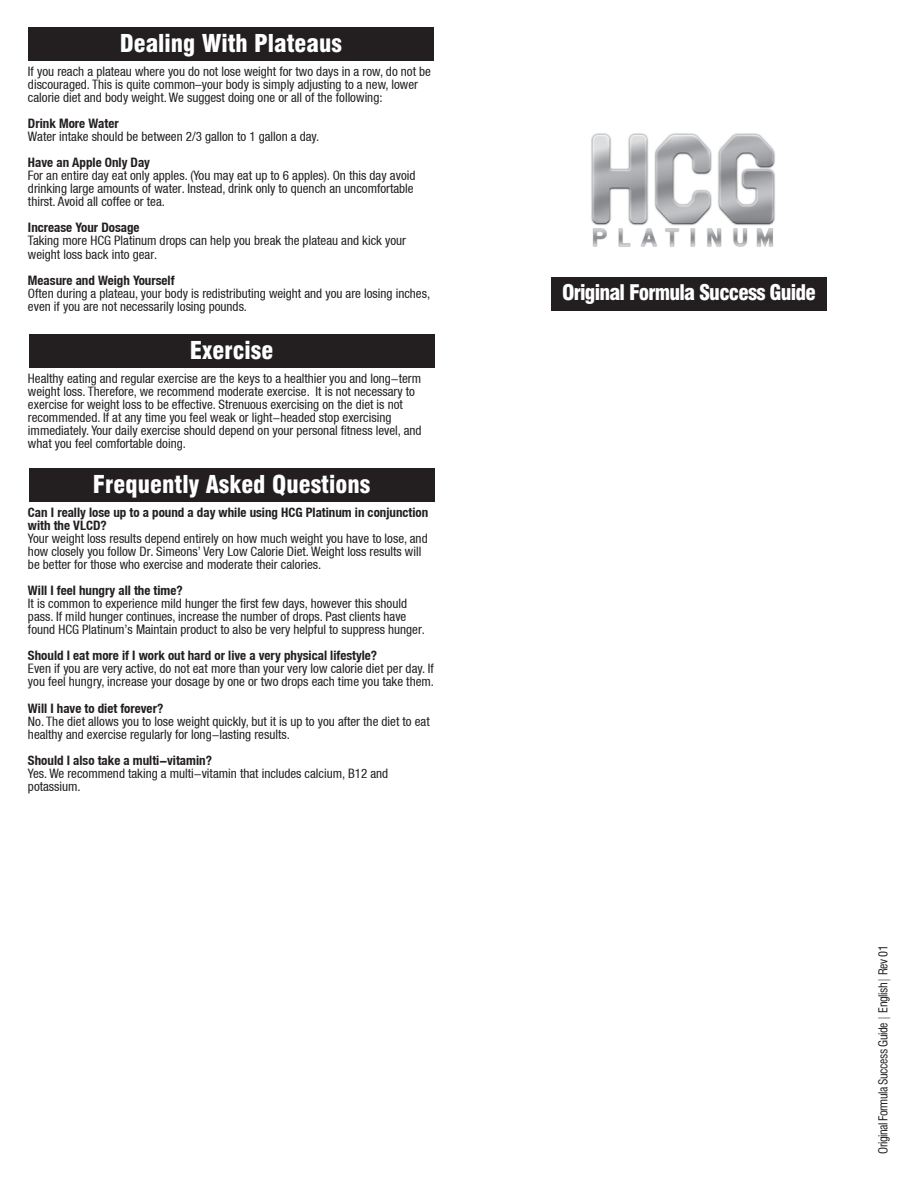
<style>
.page{position:relative;width:918px;height:1188px;background:#fff}
.page>*{position:absolute;margin:0;border:0;box-sizing:border-box;transform-origin:0 0}
.t1{font:900 condensed 24px "Swiss 721 BT";color:#fff}
.t2{font:900 condensed 21px "Swiss 721 BT";letter-spacing:-.04em;color:#fff}
.t3{font:condensed 13.05px/13px "Helvetica Neue LT";color:#231f20}
.t4{font:700 condensed 13.05px/13px "Helvetica Neue LT";color:#231f20}
.t5{font:condensed 12px "Swiss 721 BT";letter-spacing:-.04em;color:#231f20}
.s1{font-weight:300}
</style>
<div class="page">
<div style="left:28px;top:28px;width:406px;height:33px;background:#231f20"></div>
<div style="left:29px;top:335px;width:405px;height:33px;background:#231f20"></div>
<div style="left:29px;top:469px;width:405px;height:33px;background:#231f20"></div>
<div style="left:551px;top:277px;width:275px;height:33px;background:#231f20"></div>
<img style="left:591px;top:133px;width:184px;height:114px">
<h1 class="t1" style="left:120px;top:29px;width:224px">Dealing With Plateaus</h1>
<p class="t3" style="left:28px;top:65px;width:405px">If you reach a plateau where you do not lose weight for two days in a row, do not be discouraged. This is quite common–your body is simply adjusting to a new, lower calorie diet and body weight. We suggest doing one or all of the following:</p>
<p class="t4" style="left:28px;top:117px;width:92px">Drink More Water</p>
<p class="t3" style="left:28px;top:130px;width:293px">Water intake should be between 2/3 gallon to 1 gallon a day.</p>
<p class="t4" style="left:28px;top:156px;width:124px">Have an Apple Only Day</p>
<p class="t3" style="left:28px;top:169px;width:389px">For an entire day eat only apples. (You may eat up to 6 apples). On this day avoid drinking large amounts of water. Instead, drink only to quench an uncomfortable thirst. Avoid all coffee or tea.</p>
<p class="t4" style="left:28px;top:221px;width:113px">Increase Your Dosage</p>
<p class="t3" style="left:28px;top:234px;width:380px">Taking more HCG Platinum drops can help you break the plateau and kick your weight loss back into gear.</p>
<p class="t4" style="left:28px;top:273px;width:148px">Measure and Weigh Yourself</p>
<p class="t3" style="left:28px;top:286px;width:404px">Often during a plateau, your body is redistributing weight and you are losing inches, even if you are not necessarily losing pounds.</p>
<h1 class="t1" style="left:190px;top:336px;width:85px">Exercise</h1>
<p class="t3" style="left:28px;top:372px;width:395px">Healthy eating and regular exercise are the keys to a healthier you and long-term weight loss. Therefore, we recommend moderate exercise. It is not necessary to exercise for weight loss to be effective. Strenuous exercising on the diet is not recommended. If at any time you feel weak or light-headed stop exercising immediately. Your daily exercise should depend on your personal fitness level, and what you feel comfortable doing.</p>
<h1 class="t1" style="left:93px;top:470px;width:279px">Frequently Asked Questions</h1>
<p class="t4" style="left:28px;top:506px;width:402px">Can I really lose up to a pound a day while using HCG Platinum in conjunction with the VLCD?</p>
<p class="t3" style="left:28px;top:532px;width:401px">Your weight loss results depend entirely on how much weight you have to lose, and how closely you follow Dr. Simeons’ Very Low Calorie Diet. Weight loss results will be better for those who exercise and moderate their calories.</p>
<p class="t4" style="left:28px;top:584px;width:156px">Will I feel hungry all the time?</p>
<p class="t3" style="left:28px;top:597px;width:398px">It is common to experience mild hunger the first few days, however this should pass. If mild hunger continues, increase the number of drops. Past clients have found HCG Platinum’s Maintain product to also be very helpful to suppress hunger.</p>
<p class="t4" style="left:28px;top:649px;width:351px">Should I eat more if I work out hard or live a very physical lifestyle?</p>
<p class="t3" style="left:28px;top:662px;width:408px">Even if you are very active, do not eat more than your very low calorie diet per day. If you feel hungry, increase your dosage by one or two drops each time you take them.</p>
<p class="t4" style="left:28px;top:701px;width:137px">Will I have to diet forever?</p>
<p class="t3" style="left:28px;top:714px;width:403px">No. The diet allows you to lose weight quickly, but it is up to you after the diet to eat healthy and exercise regularly for long-lasting results.</p>
<p class="t4" style="left:28px;top:753px;width:185px">Should I also take a multi-vitamin?</p>
<p class="t3" style="left:28px;top:766px;width:362px">Yes. We recommend taking a multi-vitamin that includes calcium, B12 and potassium.</p>
<h2 class="t2" style="left:562px;top:280px;width:255px">Original Formula Success Guide</h2>
<p class="t5" style="left:876px;top:1154px;width:210px;rotate:-90deg">Original Formula Success Guide <span class="s1">|</span> English<span class="s1">|</span> Rev 01</p>
</div>
